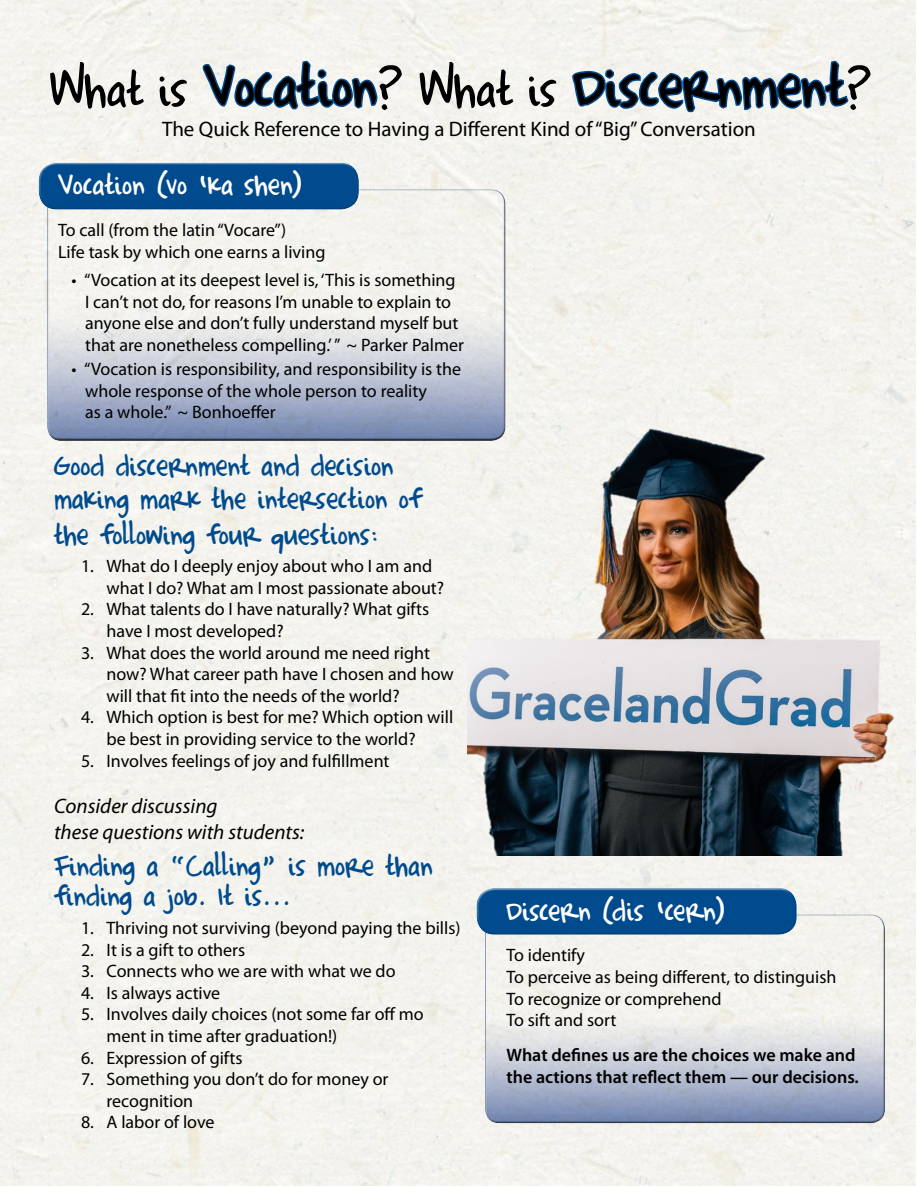
<style>
.page{position:relative;width:918px;height:1188px;background:#fff}
.page>*{position:absolute;margin:0;border:0;box-sizing:border-box;transform-origin:0 0}
.t1{font:72px "Completein Him";color:#000}
.t2{font:36px/34.5px "Completein Him";color:#004b8d}
.t3{font:36px "Completein Him";letter-spacing:.005em;color:#fff}
.t4{font:21px "Myriad Pro";color:#000}
.t5{font:italic 21px/25.2px "Myriad Pro";color:#000}
.t6{font:18px/21.6px "Myriad Pro";color:#000}
.t7{font:600 18px/21.6px "Myriad Pro";color:#000}
.s1{font-size:60px}
</style>
<div class="page">
<div style="left:0;top:0;width:916px;height:1186px;background:#f4f3ee"></div>
<svg style="left:200px;top:59px;width:179px;height:52px"></svg>
<svg style="left:570px;top:59px;width:280px;height:55px"></svg>
<div style="left:47px;top:193px;width:461px;height:249px;background:#000;opacity:.75"></div>
<div style="left:35px;top:160px;width:324px;height:42px;background:#fff;opacity:.75"></div>
<div style="left:39px;top:168px;width:323px;height:44px;background:#000;opacity:.15"></div>
<div style="left:485px;top:918px;width:403px;height:206px;background:#000;opacity:.75"></div>
<div style="left:473px;top:885px;width:324px;height:42px;background:#fff;opacity:.75"></div>
<div style="left:477px;top:893px;width:322px;height:44px;background:#000;opacity:.15"></div>
<img style="left:467px;top:351px;width:449px;height:504px">
<h1 class="t1" style="left:50px;top:52px;width:819px"><span class="s1">What is</span> Vocation<span class="s1">? What is</span> Discernment<span class="s1">?</span></h1>
<p class="t4" style="left:162px;top:116px;width:595px">The Quick Reference to Having a Different Kind of “Big” Conversation</p>
<h2 class="t3" style="left:58px;top:168px;width:245px">Vocation (vo ‘ka shen)</h2>
<p class="t6" style="left:58px;top:219px;width:269px">To call (from the latin “Vocare”)<br>Life task by which one earns a living</p>
<p class="t6" style="left:85px;top:269px;width:380px;text-indent:-14px">• “Vocation at its deepest level is, ‘This is something I can’t not do, for reasons I’m unable to explain to anyone else and don’t fully understand myself but that are nonetheless compelling.’ ” ~ Parker Palmer</p>
<p class="t6" style="left:85px;top:358px;width:378px;text-indent:-14px">• “Vocation is responsibility, and responsibility is the whole response of the whole person to reality<br>as a whole.” ~ Bonhoeffer</p>
<h2 class="t2" style="left:54px;top:450px;width:369px">Good discernment and decision making mark the intersection of the following four questions:</h2>
<p class="t6" style="left:107px;top:555px;width:339px;text-indent:-26px">1. What do I deeply enjoy about who I am and what I do? What am I most passionate about?</p>
<p class="t6" style="left:107px;top:598px;width:324px;text-indent:-26px">2. What talents do I have naturally? What gifts have I most developed?</p>
<p class="t6" style="left:107px;top:642px;width:349px;text-indent:-26px">3. What does the world around me need right now? What career path have I chosen and how will that fit into the needs of the world?</p>
<p class="t6" style="left:107px;top:706px;width:348px;text-indent:-26px">4. Which option is best for me? Which option will be best in providing service to the world?</p>
<p class="t6" style="left:81px;top:750px;width:310px">5. Involves feelings of joy and fulfillment</p>
<p class="t5" style="left:54px;top:794px;width:252px">Consider discussing<br>these questions with students:</p>
<h2 class="t2" style="left:54px;top:853px;width:380px;line-height:30px">Finding a “Calling” is more than finding a job. It is...</h2>
<p class="t6" style="left:81px;top:917px;width:381px">1. Thriving not surviving (beyond paying the bills)</p>
<p class="t6" style="left:81px;top:938px;width:166px">2. It is a gift to others</p>
<p class="t6" style="left:81px;top:960px;width:316px">3. Connects who we are with what we do</p>
<p class="t6" style="left:81px;top:982px;width:141px">4. Is always active</p>
<p class="t6" style="left:107px;top:1003px;width:319px;text-indent:-26px">5. Involves daily choices (not some far off mo ment in time after graduation!)</p>
<p class="t6" style="left:81px;top:1046px;width:163px">6. Expression of gifts</p>
<p class="t6" style="left:107px;top:1068px;width:283px;text-indent:-26px">7. Something you don’t do for money or recognition</p>
<p class="t6" style="left:81px;top:1111px;width:135px">8. A labor of love</p>
<h2 class="t3" style="left:506px;top:893px;width:220px">Discern (dis ‘cern)</h2>
<p class="t6" style="left:506px;top:944px;width:332px">To identify<br>To perceive as being different, to distinguish<br>To recognize or comprehend<br>To sift and sort</p>
<p class="t7" style="left:506px;top:1044px;width:354px">What defines us are the choices we make and the actions that reflect them — our decisions.</p>
</div>
